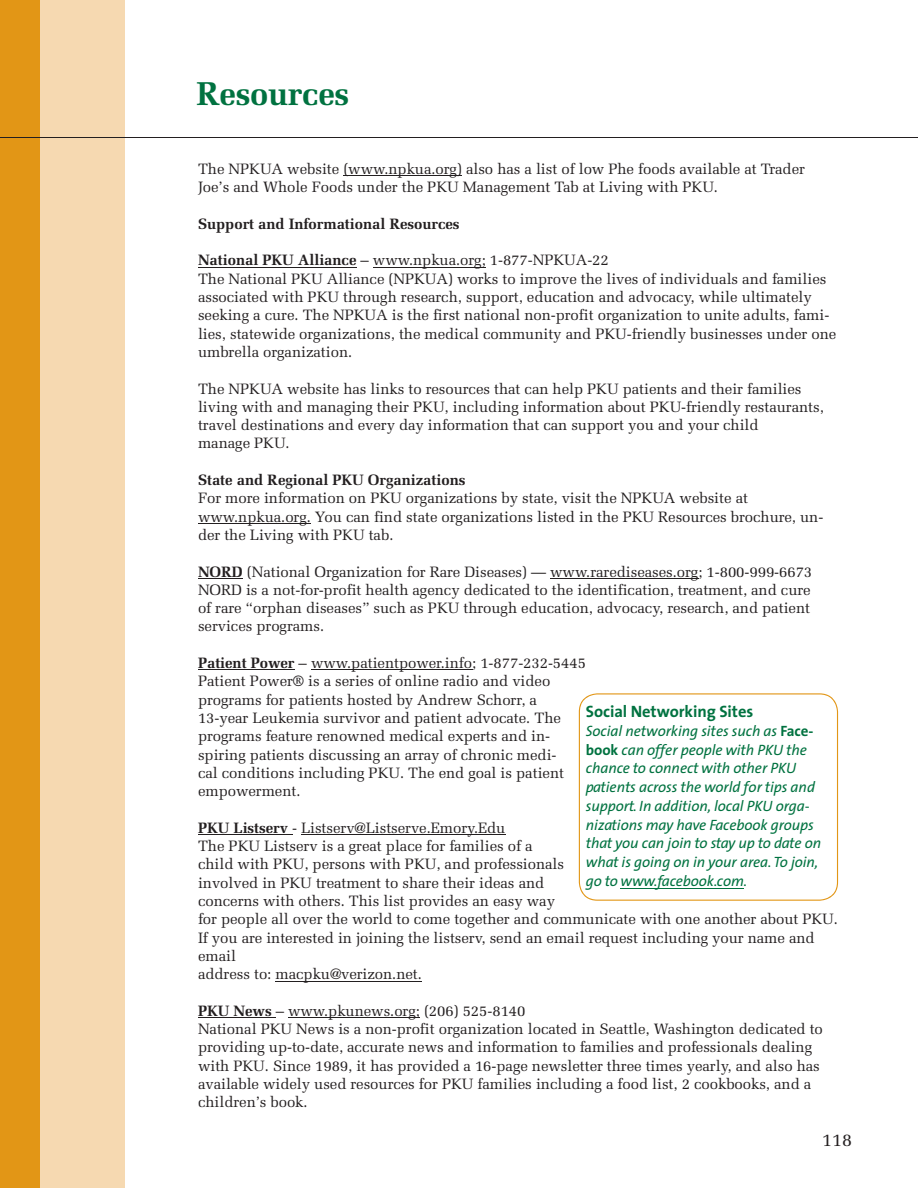
<style>
.page{position:relative;width:918px;height:1188px;background:#fff}
.page>*{position:absolute;margin:0;border:0;box-sizing:border-box;transform-origin:0 0}
.t1{font:700 33px "Melior LT Std";letter-spacing:-.01em;color:#007240}
.t2{font:18px "Melior";color:#231f20}
.t3{font:700 16.5px "The Sans";letter-spacing:-.005em;color:#007240}
.t4{font:15px/18.3px "Melior";letter-spacing:-.005em;color:#231f20}
.t5{font:italic 15px/18.8px "The Sans";letter-spacing:-.005em;color:#007240}
.t6{font:700 15px "Melior LT Std";letter-spacing:-.005em;color:#231f20}
.s1{font-family:"Melior LT Std";font-weight:700}
.s2{font-weight:700;font-style:normal}
</style>
<div class="page">
<div style="left:0;top:0;width:40px;height:1188px;background:#e29616"></div>
<div style="left:40px;top:0;width:85px;height:1188px;background:#f6d9b1"></div>
<hr style="left:0;top:137px;width:918px;height:1px;background:#231f20">
<hr style="left:343px;top:176px;width:119px;height:1px;background:#231f20">
<hr style="left:198px;top:267px;width:158px;height:1px;background:#231f20">
<hr style="left:373px;top:267px;width:113px;height:1px;background:#231f20">
<hr style="left:198px;top:523px;width:113px;height:1px;background:#231f20">
<hr style="left:198px;top:578px;width:45px;height:1px;background:#231f20">
<hr style="left:550px;top:578px;width:148px;height:1px;background:#231f20">
<hr style="left:198px;top:670px;width:97px;height:1px;background:#231f20">
<hr style="left:311px;top:670px;width:161px;height:1px;background:#231f20">
<hr style="left:198px;top:834px;width:94px;height:1px;background:#231f20">
<hr style="left:301px;top:834px;width:204px;height:1px;background:#231f20">
<hr style="left:275px;top:981px;width:147px;height:1px;background:#231f20">
<hr style="left:198px;top:1017px;width:78px;height:1px;background:#231f20">
<hr style="left:288px;top:1017px;width:132px;height:1px;background:#231f20">
<svg style="left:579px;top:693px;width:259px;height:208px"></svg>
<hr style="left:621px;top:888px;width:123px;height:1px;background:#007240">
<h1 class="t1" style="left:196px;top:73px;width:155px">Resources</h1>
<p class="t4" style="left:198px;top:160px;width:608px">The NPKUA website (www.npkua.org) also has a list of low Phe foods available at Trader<br>Joe’s and Whole Foods under the PKU Management Tab at Living with PKU.</p>
<p class="t6" style="left:198px;top:215px;width:263px">Support and Informational Resources</p>
<p class="t4" style="left:198px;top:251px;width:640px"><span class="s1">National PKU Alliance</span> – www.npkua.org; 1-877-NPKUA-22<br>The National PKU Alliance (NPKUA) works to improve the lives of individuals and families associated with PKU through research, support, education and advocacy, while ultimately seeking a cure. The NPKUA is the first national non-profit organization to unite adults, fami&shy;lies, statewide organizations, the medical community and PKU-friendly businesses under one umbrella organization.</p>
<p class="t4" style="left:198px;top:379px;width:627px">The NPKUA website has links to resources that can help PKU patients and their families living with and managing their PKU, including information about PKU-friendly restaurants, travel destinations and every day information that can support you and your child<br>manage PKU.</p>
<p class="t6" style="left:198px;top:471px;width:269px">State and Regional PKU Organizations</p>
<p class="t4" style="left:198px;top:489px;width:627px">For more information on PKU organizations by state, visit the NPKUA website at www.npkua.org. You can find state organizations listed in the PKU Resources brochure, un&shy;der the Living with PKU tab.</p>
<p class="t4" style="left:198px;top:562px;width:616px"><span class="s1">NORD</span> (National Organization for Rare Diseases) — www.rarediseases.org; 1-800-999-6673<br>NORD is a not-for-profit health agency dedicated to the identification, treatment, and cure of rare “orphan diseases” such as PKU through education, advocacy, research, and patient services programs.</p>
<p class="t4" style="left:198px;top:654px;width:390px"><span class="s1">Patient Power</span> – www.patientpower.info; 1-877-232-5445<br>Patient Power® is a series of online radio and video programs for patients hosted by Andrew Schorr, a 13-year Leukemia survivor and patient advocate. The programs feature renowned medical experts and in&shy;spiring patients discussing an array of chronic medi-<br>cal conditions including PKU. The end goal is patient empowerment.</p>
<p class="t4" style="left:198px;top:818px;width:642px"><span class="s1">PKU Listserv</span> - Listserv@Listserve.Emory.Edu<br>The PKU Listserv is a great place for families of a<br>child with PKU, persons with PKU, and professionals<br>involved in PKU treatment to share their ideas and<br>concerns with others. This list provides an easy way<br>for people all over the world to come together and communicate with one another about PKU.<br>If you are interested in joining the listserv, send an email request including your name and email<br>address to: macpku@verizon.net.</p>
<p class="t4" style="left:198px;top:1001px;width:626px"><span class="s1">PKU News</span> – www.pkunews.org; (206) 525-8140<br>National PKU News is a non-profit organization located in Seattle, Washington dedicated to providing up-to-date, accurate news and information to families and professionals dealing with PKU. Since 1989, it has provided a 16-page newsletter three times yearly, and also has available widely used resources for PKU families including a food list, 2 cookbooks, and a children’s book.</p>
<p class="t3" style="left:586px;top:698px;width:169px">Social Networking Sites</p>
<p class="t5" style="left:586px;top:721px;width:237px">Social networking sites such as <span class="s2">Face&shy;book</span> can offer people with PKU the chance to connect with other PKU patients across the world for tips and support. In addition, local PKU orga&shy;nizations may have Facebook groups that you can join to stay up to date on what is going on in your area. To join, go to www.facebook.com.</p>
<p class="t2" style="left:822px;top:1128px;width:32px">118</p>
</div>
